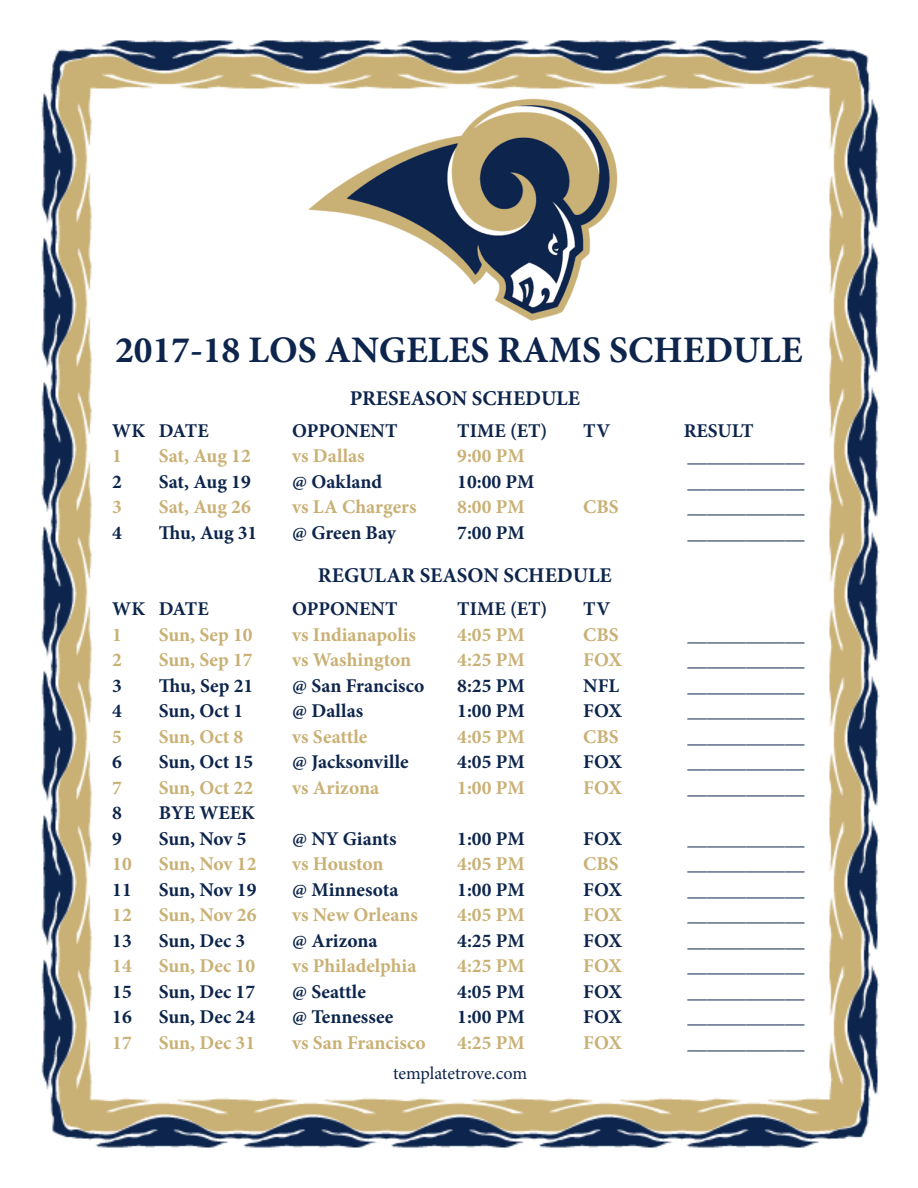
<style>
.page{position:relative;width:918px;height:1188px;background:#fff}
.page>*{position:absolute;margin:0;border:0;box-sizing:border-box;transform-origin:0 0}
.t1{font:700 37.5px "Minion Pro";color:#0d254c}
.t2{font:700 21px "Minion Pro";color:#0d254c}
.t3{font:700 19.5px "Minion Pro";color:#0d254c}
.t4{font:700 19.5px "Minion Pro";color:#c9b074}
.t5{font:18px "Minion Pro";letter-spacing:-.005em;color:#0d254c}
</style>
<div class="page">
<img style="left:41px;top:40px;width:839px;height:1108px">
<img style="left:297px;top:96px;width:324px;height:230px">
<p class="t1" style="left:115px;top:324px;width:689px">2017-18 LOS ANGELES RAMS SCHEDULE</p>
<p class="t2" style="left:350px;top:384px;width:232px">PRESEASON SCHEDULE</p>
<p class="t3" style="left:112px;top:417px;width:98px">WK DATE</p>
<p class="t3" style="left:292px;top:417px;width:107px">OPPONENT</p>
<p class="t3" style="left:457px;top:417px;width:92px">TIME (ET)</p>
<p class="t3" style="left:583px;top:417px;width:28px">TV</p>
<p class="t3" style="left:684px;top:417px;width:71px">RESULT</p>
<p class="t4" style="left:112px;top:442px;width:11px">1</p>
<p class="t4" style="left:159px;top:442px;width:94px">Sat, Aug 12</p>
<p class="t4" style="left:292px;top:442px;width:74px">vs Dallas</p>
<p class="t4" style="left:457px;top:442px;width:69px">9:00 PM</p>
<p class="t3" style="left:688px;top:442px;width:118px">____________</p>
<p class="t3" style="left:112px;top:468px;width:11px">2</p>
<p class="t3" style="left:159px;top:468px;width:94px">Sat, Aug 19</p>
<p class="t3" style="left:292px;top:468px;width:91px">@ Oakland</p>
<p class="t3" style="left:457px;top:468px;width:79px">10:00 PM</p>
<p class="t3" style="left:688px;top:468px;width:118px">____________</p>
<p class="t4" style="left:112px;top:493px;width:11px">3</p>
<p class="t4" style="left:159px;top:493px;width:94px">Sat, Aug 26</p>
<p class="t4" style="left:292px;top:493px;width:126px">vs LA Chargers</p>
<p class="t4" style="left:457px;top:493px;width:69px">8:00 PM</p>
<p class="t4" style="left:583px;top:493px;width:37px">CBS</p>
<p class="t3" style="left:688px;top:493px;width:118px">____________</p>
<p class="t3" style="left:112px;top:519px;width:11px">4</p>
<p class="t3" style="left:159px;top:519px;width:100px">Thu, Aug 31</p>
<p class="t3" style="left:292px;top:519px;width:105px">@ Green Bay</p>
<p class="t3" style="left:457px;top:519px;width:69px">7:00 PM</p>
<p class="t3" style="left:688px;top:519px;width:118px">____________</p>
<p class="t2" style="left:318px;top:561px;width:295px">REGULAR SEASON SCHEDULE</p>
<p class="t3" style="left:112px;top:595px;width:98px">WK DATE</p>
<p class="t3" style="left:292px;top:595px;width:107px">OPPONENT</p>
<p class="t3" style="left:457px;top:595px;width:92px">TIME (ET)</p>
<p class="t3" style="left:583px;top:595px;width:28px">TV</p>
<p class="t4" style="left:112px;top:621px;width:11px">1</p>
<p class="t4" style="left:159px;top:621px;width:95px">Sun, Sep 10</p>
<p class="t4" style="left:292px;top:621px;width:125px">vs Indianapolis</p>
<p class="t4" style="left:457px;top:621px;width:69px">4:05 PM</p>
<p class="t4" style="left:583px;top:621px;width:37px">CBS</p>
<p class="t3" style="left:688px;top:621px;width:118px">____________</p>
<p class="t4" style="left:112px;top:646px;width:11px">2</p>
<p class="t4" style="left:159px;top:646px;width:95px">Sun, Sep 17</p>
<p class="t4" style="left:292px;top:646px;width:120px">vs Washington</p>
<p class="t4" style="left:457px;top:646px;width:69px">4:25 PM</p>
<p class="t4" style="left:583px;top:646px;width:40px">FOX</p>
<p class="t3" style="left:688px;top:646px;width:118px">____________</p>
<p class="t3" style="left:112px;top:672px;width:11px">3</p>
<p class="t3" style="left:159px;top:672px;width:96px">Thu, Sep 21</p>
<p class="t3" style="left:292px;top:672px;width:133px">@ San Francisco</p>
<p class="t3" style="left:457px;top:672px;width:69px">8:25 PM</p>
<p class="t3" style="left:583px;top:672px;width:37px">NFL</p>
<p class="t3" style="left:688px;top:672px;width:118px">____________</p>
<p class="t3" style="left:112px;top:697px;width:11px">4</p>
<p class="t3" style="left:159px;top:697px;width:86px">Sun, Oct 1</p>
<p class="t3" style="left:292px;top:697px;width:72px">@ Dallas</p>
<p class="t3" style="left:457px;top:697px;width:69px">1:00 PM</p>
<p class="t3" style="left:583px;top:697px;width:40px">FOX</p>
<p class="t3" style="left:688px;top:697px;width:118px">____________</p>
<p class="t4" style="left:112px;top:723px;width:11px">5</p>
<p class="t4" style="left:159px;top:723px;width:86px">Sun, Oct 8</p>
<p class="t4" style="left:292px;top:723px;width:77px">vs Seattle</p>
<p class="t4" style="left:457px;top:723px;width:69px">4:05 PM</p>
<p class="t4" style="left:583px;top:723px;width:37px">CBS</p>
<p class="t3" style="left:688px;top:723px;width:118px">____________</p>
<p class="t3" style="left:112px;top:748px;width:11px">6</p>
<p class="t3" style="left:159px;top:748px;width:96px">Sun, Oct 15</p>
<p class="t3" style="left:292px;top:748px;width:118px">@ Jacksonville</p>
<p class="t3" style="left:457px;top:748px;width:69px">4:05 PM</p>
<p class="t3" style="left:583px;top:748px;width:40px">FOX</p>
<p class="t3" style="left:688px;top:748px;width:118px">____________</p>
<p class="t4" style="left:112px;top:774px;width:11px">7</p>
<p class="t4" style="left:159px;top:774px;width:96px">Sun, Oct 22</p>
<p class="t4" style="left:292px;top:774px;width:89px">vs Arizona</p>
<p class="t4" style="left:457px;top:774px;width:69px">1:00 PM</p>
<p class="t4" style="left:583px;top:774px;width:40px">FOX</p>
<p class="t3" style="left:688px;top:774px;width:118px">____________</p>
<p class="t3" style="left:112px;top:799px;width:11px">8</p>
<p class="t3" style="left:159px;top:799px;width:98px">BYE WEEK</p>
<p class="t3" style="left:112px;top:825px;width:11px">9</p>
<p class="t3" style="left:159px;top:825px;width:89px">Sun, Nov 5</p>
<p class="t3" style="left:292px;top:825px;width:106px">@ NY Giants</p>
<p class="t3" style="left:457px;top:825px;width:69px">1:00 PM</p>
<p class="t3" style="left:583px;top:825px;width:40px">FOX</p>
<p class="t3" style="left:688px;top:825px;width:118px">____________</p>
<p class="t4" style="left:112px;top:850px;width:21px">10</p>
<p class="t4" style="left:159px;top:850px;width:99px">Sun, Nov 12</p>
<p class="t4" style="left:292px;top:850px;width:93px">vs Houston</p>
<p class="t4" style="left:457px;top:850px;width:69px">4:05 PM</p>
<p class="t4" style="left:583px;top:850px;width:37px">CBS</p>
<p class="t3" style="left:688px;top:850px;width:118px">____________</p>
<p class="t3" style="left:112px;top:876px;width:21px">11</p>
<p class="t3" style="left:159px;top:876px;width:99px">Sun, Nov 19</p>
<p class="t3" style="left:292px;top:876px;width:108px">@ Minnesota</p>
<p class="t3" style="left:457px;top:876px;width:69px">1:00 PM</p>
<p class="t3" style="left:583px;top:876px;width:40px">FOX</p>
<p class="t3" style="left:688px;top:876px;width:118px">____________</p>
<p class="t4" style="left:112px;top:901px;width:21px">12</p>
<p class="t4" style="left:159px;top:901px;width:99px">Sun, Nov 26</p>
<p class="t4" style="left:292px;top:901px;width:127px">vs New Orleans</p>
<p class="t4" style="left:457px;top:901px;width:69px">4:05 PM</p>
<p class="t4" style="left:583px;top:901px;width:40px">FOX</p>
<p class="t3" style="left:688px;top:901px;width:118px">____________</p>
<p class="t3" style="left:112px;top:927px;width:21px">13</p>
<p class="t3" style="left:159px;top:927px;width:88px">Sun, Dec 3</p>
<p class="t3" style="left:292px;top:927px;width:87px">@ Arizona</p>
<p class="t3" style="left:457px;top:927px;width:69px">4:25 PM</p>
<p class="t3" style="left:583px;top:927px;width:40px">FOX</p>
<p class="t3" style="left:688px;top:927px;width:118px">____________</p>
<p class="t4" style="left:112px;top:952px;width:21px">14</p>
<p class="t4" style="left:159px;top:952px;width:98px">Sun, Dec 10</p>
<p class="t4" style="left:292px;top:952px;width:126px">vs Philadelphia</p>
<p class="t4" style="left:457px;top:952px;width:69px">4:25 PM</p>
<p class="t4" style="left:583px;top:952px;width:40px">FOX</p>
<p class="t3" style="left:688px;top:952px;width:118px">____________</p>
<p class="t3" style="left:112px;top:978px;width:21px">15</p>
<p class="t3" style="left:159px;top:978px;width:98px">Sun, Dec 17</p>
<p class="t3" style="left:292px;top:978px;width:75px">@ Seattle</p>
<p class="t3" style="left:457px;top:978px;width:69px">4:05 PM</p>
<p class="t3" style="left:583px;top:978px;width:40px">FOX</p>
<p class="t3" style="left:688px;top:978px;width:118px">____________</p>
<p class="t3" style="left:112px;top:1003px;width:21px">16</p>
<p class="t3" style="left:159px;top:1003px;width:98px">Sun, Dec 24</p>
<p class="t3" style="left:292px;top:1003px;width:103px">@ Tennessee</p>
<p class="t3" style="left:457px;top:1003px;width:69px">1:00 PM</p>
<p class="t3" style="left:583px;top:1003px;width:40px">FOX</p>
<p class="t3" style="left:688px;top:1003px;width:118px">____________</p>
<p class="t4" style="left:112px;top:1029px;width:21px">17</p>
<p class="t4" style="left:159px;top:1029px;width:98px">Sun, Dec 31</p>
<p class="t4" style="left:292px;top:1029px;width:135px">vs San Francisco</p>
<p class="t4" style="left:457px;top:1029px;width:69px">4:25 PM</p>
<p class="t4" style="left:583px;top:1029px;width:40px">FOX</p>
<p class="t3" style="left:688px;top:1029px;width:118px">____________</p>
<p class="t5" style="left:393px;top:1061px;width:136px">templatetrove.com</p>
</div>
